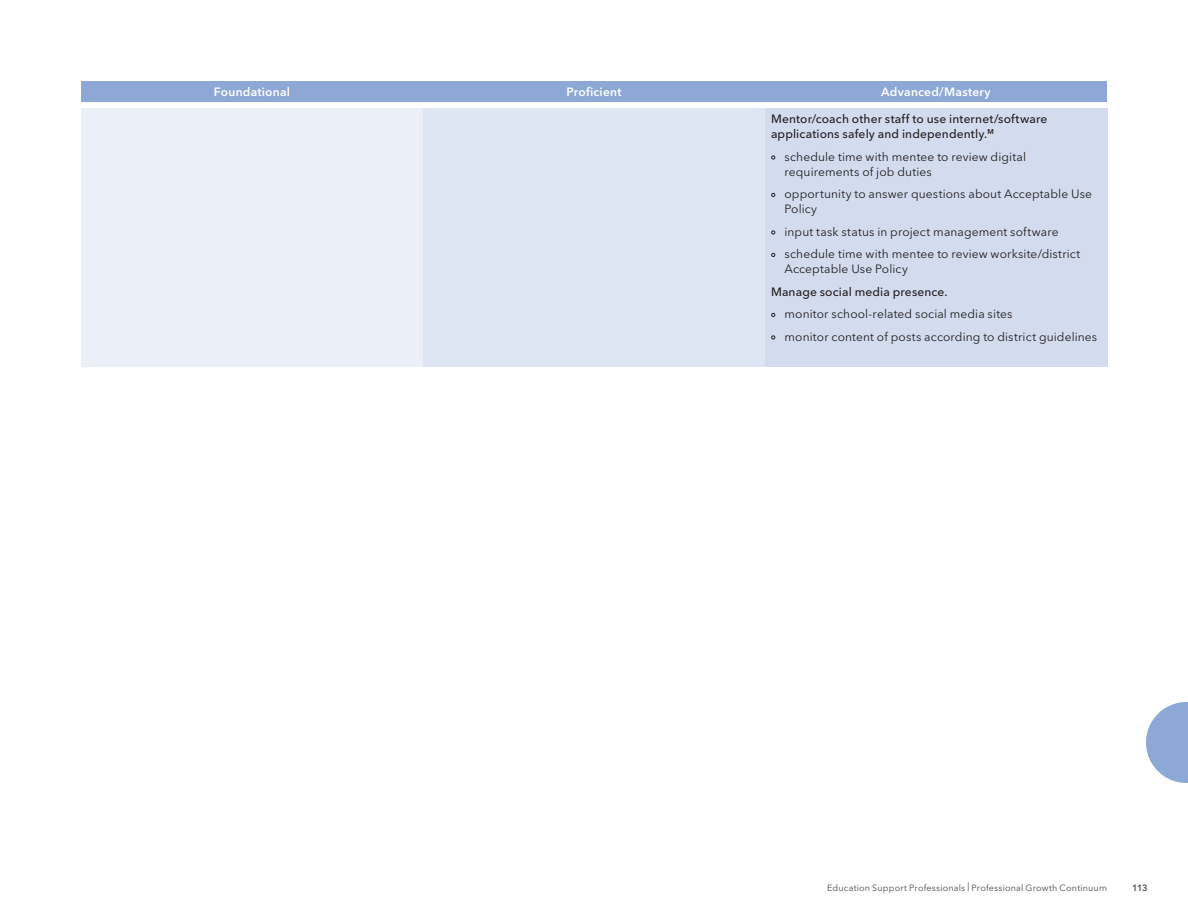
<style>
.page{position:relative;width:1188px;height:918px;background:#fff}
.page>*{position:absolute;margin:0;border:0;box-sizing:border-box;transform-origin:0 0}
.t1{font:12px/15px "Avenir Next LT Pro";letter-spacing:.01em;color:#231f20}
.t2{font:500 12px/15px "Avenir Next LT Pro";letter-spacing:.01em;color:#231f20}
.t3{font:600 12px "Avenir Next LT Pro";letter-spacing:.02em;color:#fff}
.t4{font:9px "Avenir Next LT Pro";letter-spacing:.02em;color:#4b4c4d}
.t5{font:600 9px "Avenir Next LT Pro";color:#4b4c4d}
.s1{font-size:9px}
</style>
<div class="page">
<div style="left:81px;top:81px;width:1026px;height:21px;background:#8da7d6"></div>
<div style="left:81px;top:108px;width:342px;height:258px;background:#ebeff8"></div>
<div style="left:423px;top:108px;width:342px;height:258px;background:#dee5f3"></div>
<div style="left:765px;top:108px;width:342px;height:258px;background:#d3dcef"></div>
<svg style="left:1146px;top:702px;width:42px;height:81px"></svg>
<p class="t3" style="left:214px;top:85px;width:78px">Foundational</p>
<p class="t3" style="left:567px;top:85px;width:56px">Proficient</p>
<p class="t3" style="left:881px;top:85px;width:111px">Advanced/Mastery</p>
<p class="t2" style="left:771px;top:111px;width:278px">Mentor/coach other staff to use internet/software applications safely and independently.<sup>M</sup></p>
<p class="t1" style="left:785px;top:149px;width:243px;text-indent:-14px"><span class="s1">•</span> schedule time with mentee to review digital requirements of job duties</p>
<p class="t1" style="left:785px;top:186px;width:309px;text-indent:-14px"><span class="s1">•</span> opportunity to answer questions about Acceptable Use<br>Policy</p>
<p class="t1" style="left:771px;top:224px;width:289px"><span class="s1">•</span> input task status in project management software</p>
<p class="t1" style="left:785px;top:246px;width:297px;text-indent:-14px"><span class="s1">•</span> schedule time with mentee to review worksite/district<br>Acceptable Use Policy</p>
<p class="t2" style="left:771px;top:284px;width:178px">Manage social media presence.</p>
<p class="t1" style="left:771px;top:306px;width:243px"><span class="s1">•</span> monitor school-related social media sites</p>
<p class="t1" style="left:771px;top:329px;width:328px"><span class="s1">•</span> monitor content of posts according to district guidelines</p>
<p class="t4" style="left:827px;top:882px;width:281px">Education Support Professionals | Professional Growth Continuum</p>
<p class="t5" style="left:1132px;top:882px;width:17px">113</p>
</div>
